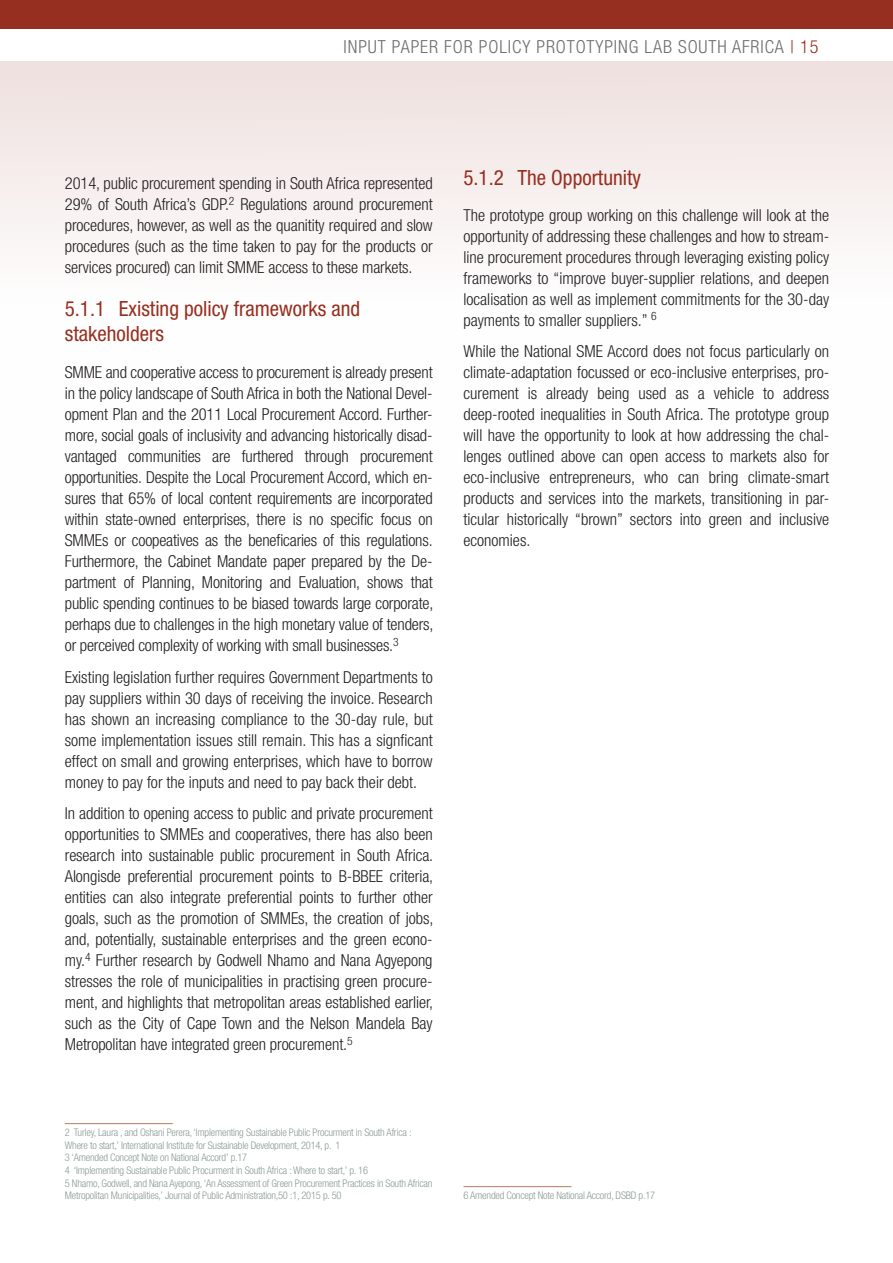
<style>
.page{position:relative;width:893px;height:1263px;background:#fff}
.page>*{position:absolute;margin:0;border:0;box-sizing:border-box;transform-origin:0 0}
.h2_-no_number{font:condensed 21px/25.5px "Helvetica Neue LT Std";color:#972f20}
.t1{font:300 condensed 18px "Helvetica Neue LT Std";letter-spacing:.05em;color:#6c6d70}
.p_text{font:300 condensed 16.5px/21px "Helvetica Neue LT Std";color:#231f20;text-align:justify}
.Fußnoten{font:300 condensed 10.5px/12.6px "Helvetica Neue LT Std";letter-spacing:-.02em;color:#8a9c97}
.s1{color:#972f20}
</style>
<div class="page">
<div style="left:0;top:0;width:893px;height:29px;background:#972f20"></div>
<div style="left:0;top:62px;width:893px;height:458px;background:linear-gradient(to bottom,#f2e6e5,#fff)"></div>
<hr style="left:463px;top:1186px;width:108px;height:1px;background:#c2876f">
<hr style="left:65px;top:1123px;width:108px;height:1px;background:#c2876f">
<p class="t1" style="left:344px;top:36px;width:476px">INPUT PAPER FOR POLICY PROTOTYPING LAB SOUTH AFRICA <span class="s1">| 15</span></p>
<p class="p_text" style="left:65px;top:173px;width:369px">2014, public procurement spending in South Africa represented 29% of South Africa’s GDP.<sup>2</sup> Regulations around procurement procedures, however, as well as the quanitity required and slow procedures (such as the time taken to pay for the products or services procured) can limit SMME access to these markets.</p>
<h2 class="h2_-no_number" style="left:65px;top:295px;width:297px">5.1.1 Existing policy frameworks and stakeholders</h2>
<p class="p_text" style="left:65px;top:362px;width:370px">SMME and cooperative access to procurement is already present in the policy landscape of South Africa in both the National Devel&shy;opment Plan and the 2011 Local Procurement Accord. Further&shy;more, social goals of inclusivity and advancing historically disad&shy;vantaged communities are furthered through procurement opportunities. Despite the Local Procurement Accord, which en&shy;sures that 65% of local content requirements are incorporated within state-owned enterprises, there is no specific focus on SMMEs or coopeatives as the beneficaries of this regulations.<br>Furthermore, the Cabinet Mandate paper prepared by the De&shy;partment of Planning, Monitoring and Evaluation, shows that public spending continues to be biased towards large corporate, perhaps due to challenges in the high monetary value of tenders, or perceived complexity of working with small businesses.<sup>3</sup></p>
<p class="p_text" style="left:65px;top:666px;width:369px">Existing legislation further requires Government Departments to pay suppliers within 30 days of receiving the invoice. Research has shown an increasing compliance to the 30-day rule, but some implementation issues still remain. This has a signficant effect on small and growing enterprises, which have to borrow money to pay for the inputs and need to pay back their debt.</p>
<p class="p_text" style="left:65px;top:803px;width:370px">In addition to opening access to public and private procurement opportunities to SMMEs and cooperatives, there has also been research into sustainable public procurement in South Africa.<br>Alongisde preferential procurement points to B-BBEE criteria, entities can also integrate preferential points to further other goals, such as the promotion of SMMEs, the creation of jobs, and, potentially, sustainable enterprises and the green econo&shy;my.<sup>4</sup> Further research by Godwell Nhamo and Nana Agyepong stresses the role of municipalities in practising green procure&shy;ment, and highlights that metropolitan areas established earlier, such as the City of Cape Town and the Nelson Mandela Bay Metropolitan have integrated green procurement.<sup>5</sup></p>
<p class="Fußnoten" style="left:65px;top:1126px;width:348px">2 Turley, Laura , and Oshani Perera, ‘Implementing Sustainable Public Procurment in South Africa :<br>Where to start,’ International Institute for Sustainable Development, 2014, p. 1</p>
<p class="Fußnoten" style="left:65px;top:1151px;width:184px">3 ‘Amended Concept Note on National Accord’ p.17</p>
<p class="Fußnoten" style="left:65px;top:1164px;width:305px">4 ‘Implementing Sustainable Public Procurment in South Africa : Where to start,’ p. 16</p>
<p class="Fußnoten" style="left:65px;top:1176px;width:369px">5 Nhamo, Godwell, and Nana Ayepong, ‘An Assessment of Green Procurement Practices in South African<br>Metropolitan Municipalities,’ Journal of Public Administration,50 :1, 2015 p. 50</p>
<h2 class="h2_-no_number" style="left:463px;top:165px;width:179px">5.1.2 The Opportunity</h2>
<p class="p_text" style="left:463px;top:204px;width:367px">The prototype group working on this challenge will look at the opportunity of addressing these challenges and how to stream&shy;line procurement procedures through leveraging existing policy frameworks to “improve buyer-supplier relations, and deepen localisation as well as implement commitments for the 30-day payments to smaller suppliers.” <sup>6</sup></p>
<p class="p_text" style="left:463px;top:341px;width:367px">While the National SME Accord does not focus particularly on climate-adaptation focussed or eco-inclusive enterprises, pro&shy;curement is already being used as a vehicle to address deep-rooted inequalities in South Africa. The prototype group will have the opportunity to look at how addressing the chal&shy;lenges outlined above can open access to markets also for eco-inclusive entrepreneurs, who can bring climate-smart products and services into the markets, transitioning in par&shy;ticular historically “brown” sectors into green and inclusive economies.</p>
<p class="Fußnoten" style="left:463px;top:1189px;width:193px">6 Amended Concept Note National Accord, DSBD p.17</p>
</div>
